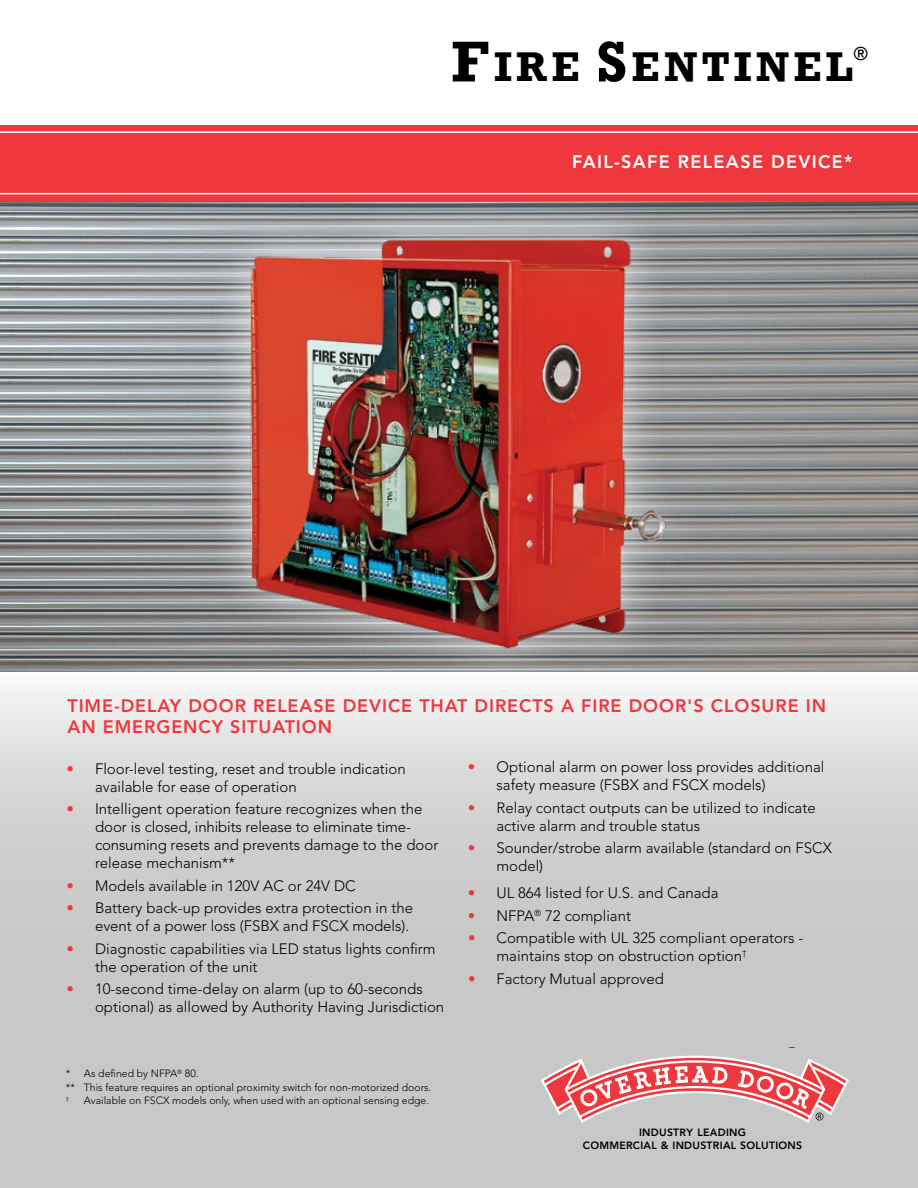
<style>
.page{position:relative;width:918px;height:1188px;background:#fff}
.page>*{position:absolute;margin:0;border:0;box-sizing:border-box;transform-origin:0 0}
.t1{font:700 39px "Rockwell";letter-spacing:.11em;color:#000}
.t2{font:500 18.3px "Avenir LT Std";color:#000}
.t3{font:800 18px/21.6px "Avenir LT Std";letter-spacing:.05em;color:#ef373e}
.t4{font:800 18px "Avenir LT Std";letter-spacing:.075em;color:#fff}
.t5{font:300 15px/18px "Avenir LT Std";color:#000}
.t6{font:300 10.5px/13.5px "Avenir LT Std";color:#000}
.t7{font:800 10.5px/13.5px "Avenir LT Std";letter-spacing:.025em;color:#000;text-align:center}
.t8{font:300 6.15px "Avenir LT Std";color:#000}
.s1{font-size:54px}
.s2{color:#ef373e}
</style>
<div class="page">
<img style="left:0;top:201px;width:918px;height:471px">
<svg style="left:0;top:689px;width:918px;height:499px;fill:#c8cac9"></svg>
<div style="left:207px;top:196px;width:498px;height:492px;background:#fff;opacity:.73"></div>
<img style="left:215px;top:201px;width:459px;height:470px">
<svg style="left:541px;top:1056px;width:308px;height:67px"></svg>
<div style="left:0;top:125px;width:918px;height:76px;background:#ef373e"></div>
<hr style="left:0;top:193px;width:918px;height:1px;background:#fff">
<hr style="left:0;top:131px;width:918px;height:2px;background:#fff">
<h1 class="t1" style="left:452px;top:42px;width:403px"><span class="s1">F</span>IRE <span class="s1">S</span>ENTINEL</h1>
<p class="t2" style="left:854px;top:44px;width:16px">®</p>
<p class="t4" style="left:572px;top:151px;width:282px">FAIL-SAFE RELEASE DEVICE*</p>
<p class="t3" style="left:68px;top:695px;width:760px">TIME-DELAY DOOR RELEASE DEVICE THAT DIRECTS A FIRE DOOR'S CLOSURE IN<br>AN EMERGENCY SITUATION</p>
<p class="t5" style="left:95px;top:760px;width:312px;text-indent:-28px"><span class="s2">•</span> Floor-level testing, reset and trouble indication available for ease of operation</p>
<p class="t5" style="left:95px;top:800px;width:345px;text-indent:-28px"><span class="s2">•</span> Intelligent operation feature recognizes when the door is closed, inhibits release to eliminate time&shy;consuming resets and prevents damage to the door release mechanism**</p>
<p class="t5" style="left:67px;top:877px;width:291px"><span class="s2">•</span> Models available in 120V AC or 24V DC</p>
<p class="t5" style="left:67px;top:899px;width:348px;text-align:right"><span class="s2">•</span> Battery back-up provides extra protection in the event of a power loss (FSBX and FSCX models).</p>
<p class="t5" style="left:95px;top:940px;width:342px;text-indent:-28px"><span class="s2">•</span> Diagnostic capabilities via LED status lights confirm the operation of the unit</p>
<p class="t5" style="left:95px;top:980px;width:351px;text-indent:-28px"><span class="s2">•</span> 10-second time-delay on alarm (up to 60-seconds optional) as allowed by Authority Having Jurisdiction</p>
<p class="t5" style="left:496px;top:758px;width:329px;text-indent:-28px"><span class="s2">•</span> Optional alarm on power loss provides additional safety measure (FSBX and FSCX models)</p>
<p class="t5" style="left:496px;top:799px;width:321px;text-indent:-28px"><span class="s2">•</span> Relay contact outputs can be utilized to indicate active alarm and trouble status</p>
<p class="t5" style="left:496px;top:839px;width:337px;text-indent:-28px"><span class="s2">•</span> Sounder/strobe alarm available (standard on FSCX model)</p>
<p class="t5" style="left:468px;top:884px;width:252px"><span class="s2">•</span> UL 864 listed for U.S. and Canada</p>
<p class="t5" style="left:468px;top:907px;width:165px"><span class="s2">•</span> NFPA<sup>®</sup> 72 compliant</p>
<p class="t5" style="left:497px;top:929px;width:308px;text-indent:-28px"><span class="s2">•</span> Compatible with UL 325 compliant operators - maintains stop on obstruction option<sup>†</sup></p>
<p class="t5" style="left:468px;top:970px;width:198px"><span class="s2">•</span> Factory Mutual approved</p>
<p class="t6" style="left:66px;top:1067px;width:367px">* As defined by NFPA<sup>®</sup> 80.<br>** This feature requires an optional proximity switch for non-motorized doors.</p>
<p class="t8" style="left:66px;top:1095px;width:5px">†</p>
<p class="t6" style="left:84px;top:1094px;width:347px">Available on FSCX models only, when used with an optional sensing edge.</p>
<p class="t7" style="left:583px;top:1125px;width:221px">INDUSTRY LEADING<br>COMMERCIAL &amp; INDUSTRIAL SOLUTIONS</p>
</div>
